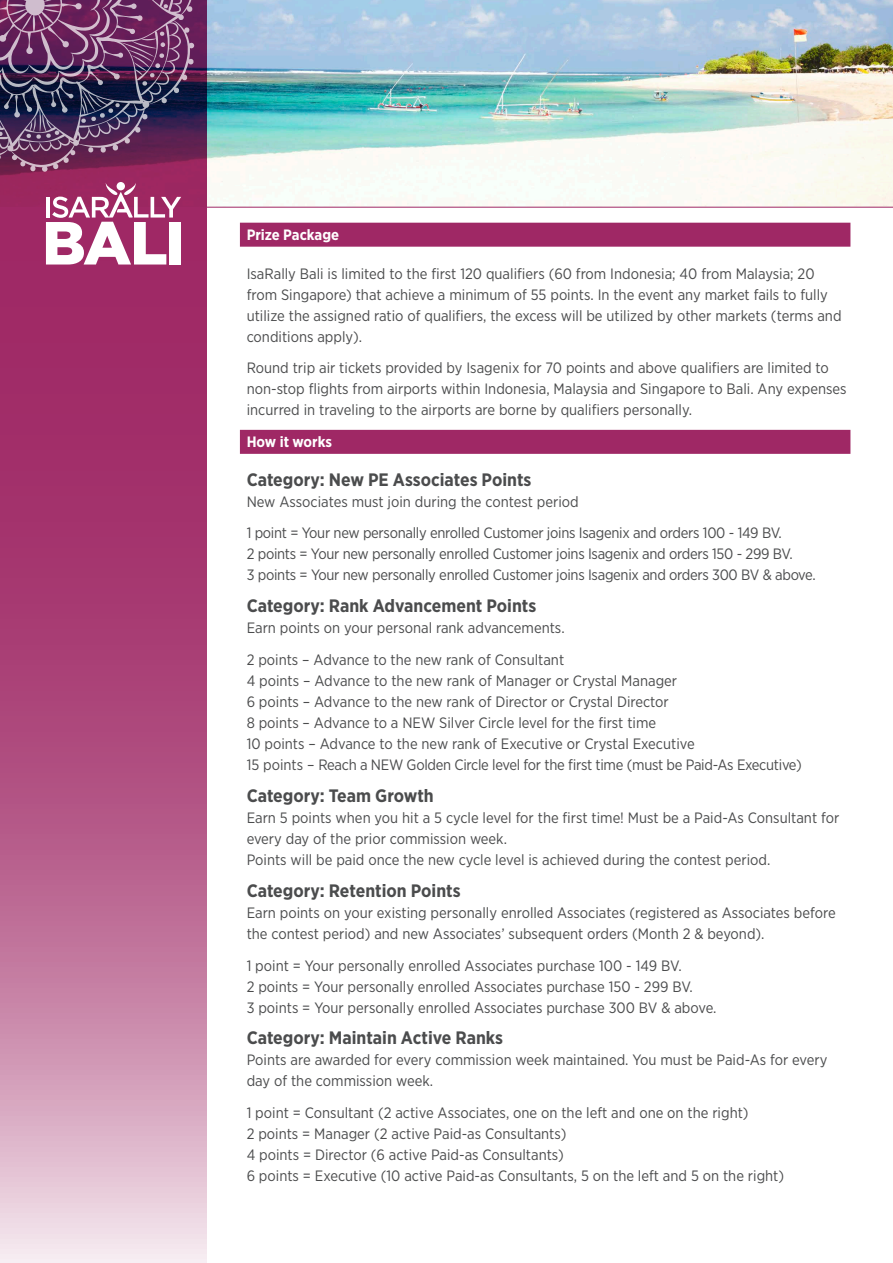
<style>
.page{position:relative;width:893px;height:1263px;background:#fff}
.page>*{position:absolute;margin:0;border:0;box-sizing:border-box;transform-origin:0 0}
.t1{font:700 18px "Gotham Narrow";color:#4b4c4d}
.t2{font:15px/21px "Gotham Narrow";color:#4b4c4d}
.t3{font:15px/21px "Gotham Narrow";letter-spacing:-.02em;color:#4b4c4d}
.t4{font:700 15px "Gotham Narrow";color:#fff}
</style>
<div class="page">
<img style="left:207px;top:0;width:686px;height:207px">
<hr style="left:207px;top:207px;width:686px;height:1px;background:#9f2865">
<div style="left:240px;top:223px;width:610px;height:24px;background:#9f2865"></div>
<div style="left:240px;top:430px;width:610px;height:24px;background:#9f2865"></div>
<svg style="left:0;top:0;width:207px;height:1263px;background:#b75f8c"></svg>
<svg style="left:0;top:0;width:199px;height:172px;background:#603863"></svg>
<svg style="left:46px;top:183px;width:135px;height:81px"></svg>
<p class="t4" style="left:247px;top:225px;width:94px">Prize Package</p>
<p class="t2" style="left:247px;top:262px;width:596px">IsaRally Bali is limited to the first 120 qualifiers (60 from Indonesia; 40 from Malaysia; 20 from Singapore) that achieve a minimum of 55 points. In the event any market fails to fully utilize the assigned ratio of qualifiers, the excess will be utilized by other markets (terms and conditions apply).</p>
<p class="t2" style="left:247px;top:357px;width:601px">Round trip air tickets provided by Isagenix for 70 points and above qualifiers are limited to non-stop flights from airports within Indonesia, Malaysia and Singapore to Bali. Any expenses incurred in traveling to the airports are borne by qualifiers personally.</p>
<p class="t4" style="left:247px;top:432px;width:87px">How it works</p>
<p class="t1" style="left:247px;top:468px;width:286px">Category: New PE Associates Points</p>
<p class="t2" style="left:247px;top:491px;width:334px">New Associates must join during the contest period</p>
<p class="t3" style="left:247px;top:522px;width:571px">1 point = Your new personally enrolled Customer joins Isagenix and orders 100 - 149 BV.<br>2 points = Your new personally enrolled Customer joins Isagenix and orders 150 - 299 BV.<br>3 points = Your new personally enrolled Customer joins Isagenix and orders 300 BV &amp; above.</p>
<p class="t1" style="left:247px;top:594px;width:291px">Category: Rank Advancement Points</p>
<p class="t2" style="left:247px;top:617px;width:320px">Earn points on your personal rank advancements.</p>
<p class="t2" style="left:247px;top:649px;width:556px">2 points – Advance to the new rank of Consultant<br>4 points – Advance to the new rank of Manager or Crystal Manager<br>6 points – Advance to the new rank of Director or Crystal Director<br>8 points – Advance to a NEW Silver Circle level for the first time<br>10 points – Advance to the new rank of Executive or Crystal Executive<br>15 points – Reach a NEW Golden Circle level for the first time (must be Paid-As Executive)</p>
<p class="t1" style="left:247px;top:784px;width:189px">Category: Team Growth</p>
<p class="t2" style="left:247px;top:807px;width:594px">Earn 5 points when you hit a 5 cycle level for the first time! Must be a Paid-As Consultant for every day of the prior commission week.<br>Points will be paid once the new cycle level is achieved during the contest period.</p>
<p class="t1" style="left:247px;top:879px;width:216px">Category: Retention Points</p>
<p class="t2" style="left:247px;top:902px;width:591px">Earn points on your existing personally enrolled Associates (registered as Associates before the contest period) and new Associates’ subsequent orders (Month 2 &amp; beyond).</p>
<p class="t2" style="left:247px;top:954px;width:471px">1 point = Your personally enrolled Associates purchase 100 - 149 BV.<br>2 points = Your personally enrolled Associates purchase 150 - 299 BV.<br>3 points = Your personally enrolled Associates purchase 300 BV &amp; above.</p>
<p class="t1" style="left:247px;top:1026px;width:258px">Category: Maintain Active Ranks</p>
<p class="t2" style="left:247px;top:1049px;width:582px">Points are awarded for every commission week maintained. You must be Paid-As for every day of the commission week.</p>
<p class="t2" style="left:247px;top:1102px;width:539px">1 point = Consultant (2 active Associates, one on the left and one on the right)<br>2 points = Manager (2 active Paid-as Consultants)<br>4 points = Director (6 active Paid-as Consultants)<br>6 points = Executive (10 active Paid-as Consultants, 5 on the left and 5 on the right)</p>
</div>
